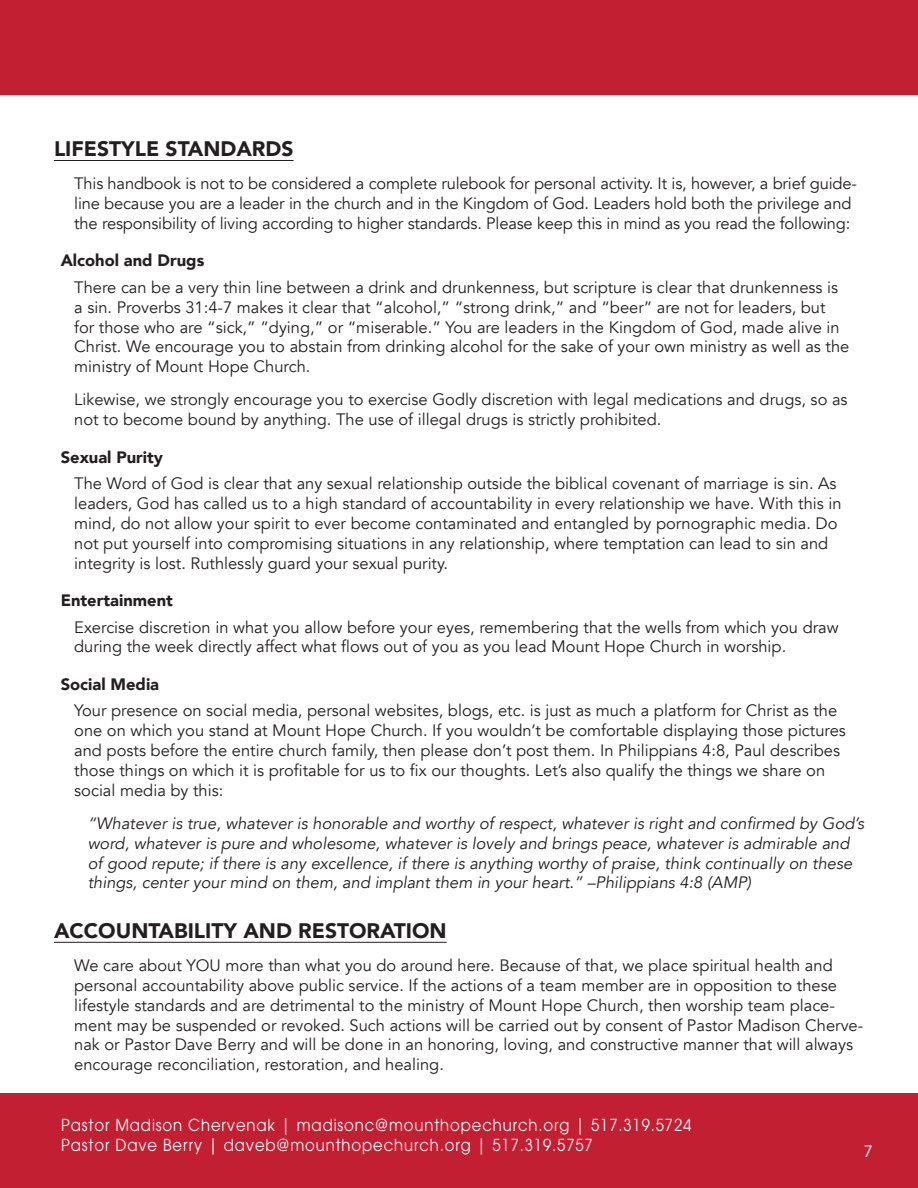
<style>
.page{position:relative;width:918px;height:1188px;background:#fff}
.page>*{position:absolute;margin:0;border:0;box-sizing:border-box;transform-origin:0 0}
.Subheader{font:900 21px "Avenir";color:#231f20}
.Body{font:16.5px/19.8px "Avenir";color:#231f20}
.Body-2{font:italic 16.5px/19.8px "Avenir";color:#231f20}
.t1{font:16.5px "ITC Avant Garde Std";letter-spacing:.06em;color:#fff;scale:.9 1}
.Sub_Header_2{font:900 16.5px "Avenir";color:#231f20}
.t2{font:16.5px "Avenir";color:#fff}
</style>
<div class="page">
<div style="left:0;top:0;width:918px;height:94px;background:#c21f32"></div>
<div style="left:0;top:1094px;width:918px;height:94px;background:#c21f32"></div>
<hr style="left:54px;top:160px;width:240px;height:1px;background:#231f20">
<hr style="left:54px;top:942px;width:393px;height:1px;background:#231f20">
<p class="Subheader" style="left:54px;top:131px;width:241px">LIFESTYLE STANDARDS</p>
<p class="Body" style="left:74px;top:174px;width:784px">This handbook is not to be considered a complete rulebook for personal activity. It is, however, a brief guide&shy;line because you are a leader in the church and in the Kingdom of God. Leaders hold both the privilege and the responsibility of living according to higher standards. Please keep this in mind as you read the following:</p>
<p class="Sub_Header_2" style="left:61px;top:247px;width:145px">Alcohol and Drugs</p>
<p class="Body" style="left:74px;top:278px;width:777px">There can be a very thin line between a drink and drunkenness, but scripture is clear that drunkenness is a sin. Proverbs 31:4-7 makes it clear that “alcohol,” “strong drink,” and “beer” are not for leaders, but for those who are “sick,” ”dying,” or “miserable.” You are leaders in the Kingdom of God, made alive in Christ. We encourage you to abstain from drinking alcohol for the sake of your own ministry as well as the ministry of Mount Hope Church.</p>
<p class="Body" style="left:74px;top:390px;width:775px">Likewise, we strongly encourage you to exercise Godly discretion with legal medications and drugs, so as not to become bound by anything. The use of illegal drugs is strictly prohibited.</p>
<p class="Sub_Header_2" style="left:61px;top:443px;width:104px">Sexual Purity</p>
<p class="Body" style="left:74px;top:474px;width:769px">The Word of God is clear that any sexual relationship outside the biblical covenant of marriage is sin. As leaders, God has called us to a high standard of accountability in every relationship we have. With this in mind, do not allow your spirit to ever become contaminated and entangled by pornographic media. Do not put yourself into compromising situations in any relationship, where temptation can lead to sin and integrity is lost. Ruthlessly guard your sexual purity.</p>
<p class="Sub_Header_2" style="left:61px;top:586px;width:114px">Entertainment</p>
<p class="Body" style="left:74px;top:617px;width:766px">Exercise discretion in what you allow before your eyes, remembering that the wells from which you draw during the week directly affect what flows out of you as you lead Mount Hope Church in worship.</p>
<p class="Sub_Header_2" style="left:61px;top:670px;width:100px">Social Media</p>
<p class="Body" style="left:74px;top:701px;width:773px">Your presence on social media, personal websites, blogs, etc. is just as much a platform for Christ as the one on which you stand at Mount Hope Church. If you wouldn’t be comfortable displaying those pictures and posts before the entire church family, then please don’t post them. In Philippians 4:8, Paul describes those things on which it is profitable for us to fix our thoughts. Let’s also qualify the things we share on social media by this:</p>
<p class="Body-2" style="left:88px;top:814px;width:778px">“Whatever is true, whatever is honorable and worthy of respect, whatever is right and confirmed by God’s word, whatever is pure and wholesome, whatever is lovely and brings peace, whatever is admirable and of good repute; if there is any excellence, if there is anything worthy of praise, think continually on these things, center your mind on them, and implant them in your heart.” –Philippians 4:8 (AMP)</p>
<p class="Subheader" style="left:54px;top:912px;width:394px">ACCOUNTABILITY AND RESTORATION</p>
<p class="Body" style="left:74px;top:956px;width:791px">We care about YOU more than what you do around here. Because of that, we place spiritual health and personal accountability above public service. If the actions of a team member are in opposition to these lifestyle standards and are detrimental to the ministry of Mount Hope Church, then worship team place&shy;ment may be suspended or revoked. Such actions will be carried out by consent of Pastor Madison Cherve&shy;nak or Pastor Dave Berry and will be done in an honoring, loving, and constructive manner that will always encourage reconciliation, restoration, and healing.</p>
<p class="t1" style="left:61px;top:1115px;width:702px">Pastor Madison Chervenak | madisonc@mounthopechurch.org | 517.319.5724</p>
<p class="t1" style="left:61px;top:1135px;width:592px">Pastor Dave Berry | daveb@mounthopechurch.org | 517.319.5757</p>
<p class="t2" style="left:864px;top:1141px;width:11px">7</p>
</div>
